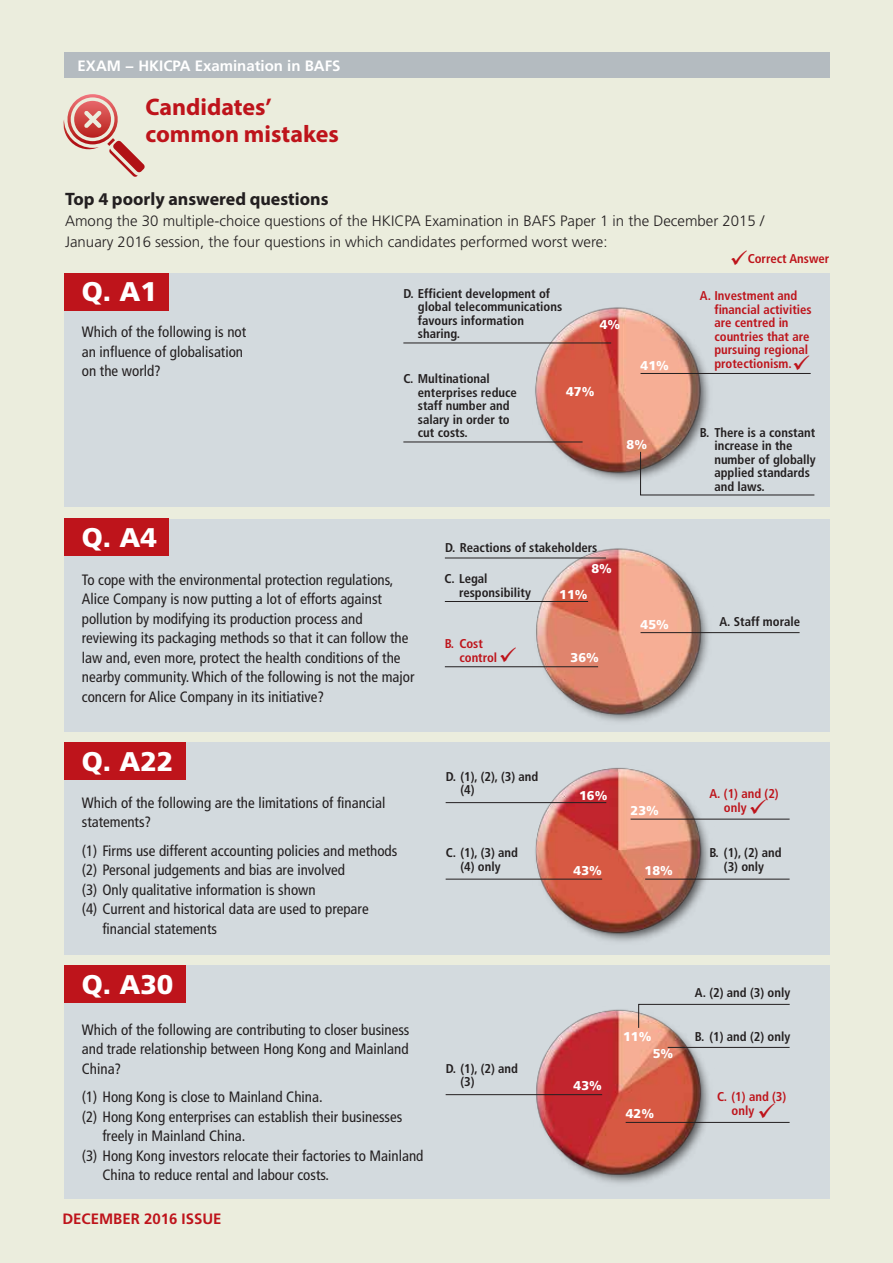
<style>
.page{position:relative;width:893px;height:1263px;background:#ebeddd}
.page>*{position:absolute;margin:0;border:0;box-sizing:border-box;transform-origin:0 0}
.t1{font:900 27px "Frutiger";color:#fff}
.t2{font:700 24px/27px "Myriad Pro";color:#be141b}
.t3{font:700 18px "Myriad Pro";color:#231f20}
.t4{font:condensed 15px/19.5px "Frutiger";color:#231f20}
.t5{font:300 15px/21px "Frutiger";color:#231f20}
.t6{font:700 15px "Frutiger";color:#fff}
.t7{font:700 15px "Frutiger";color:#be141b}
.t8{font:700 condensed 12.75px/13.5px "Frutiger";color:#231f20}
.t9{font:700 condensed 12.75px/13.5px "Frutiger";color:#be141b}
.t10{font:900 12.75px "Frutiger";color:#fff}
</style>
<div class="page">
<div style="left:64px;top:273px;width:766px;height:234px;background:#d3dade"></div>
<div style="left:64px;top:273px;width:105px;height:37px;background:#be141b"></div>
<div style="left:64px;top:519px;width:766px;height:212px;background:#d3dade"></div>
<div style="left:64px;top:742px;width:766px;height:213px;background:#d3dade"></div>
<div style="left:64px;top:519px;width:105px;height:37px;background:#be141b"></div>
<div style="left:64px;top:742px;width:122px;height:38px;background:#be141b"></div>
<div style="left:64px;top:965px;width:766px;height:234px;background:#d3dade"></div>
<div style="left:64px;top:965px;width:122px;height:38px;background:#be141b"></div>
<div style="left:64px;top:52px;width:765px;height:26px;background:#b4bbc0"></div>
<svg style="left:63px;top:94px;width:82px;height:83px"></svg>
<img style="left:522px;top:307px;width:187px;height:174px">
<hr style="left:641px;top:373px;width:170px;height:1px;background:#231f20">
<hr style="left:403px;top:442px;width:180px;height:1px;background:#231f20">
<svg style="left:640px;top:451px;width:175px;height:45px"></svg>
<hr style="left:403px;top:343px;width:208px;height:1px;background:#231f20">
<img style="left:523px;top:767px;width:188px;height:175px">
<hr style="left:631px;top:819px;width:159px;height:1px;background:#231f20">
<hr style="left:645px;top:879px;width:145px;height:1px;background:#231f20">
<hr style="left:446px;top:879px;width:156px;height:1px;background:#231f20">
<hr style="left:446px;top:802px;width:160px;height:1px;background:#231f20">
<img style="left:522px;top:548px;width:195px;height:174px">
<hr style="left:641px;top:632px;width:159px;height:1px;background:#231f20">
<hr style="left:445px;top:666px;width:153px;height:1px;background:#231f20">
<hr style="left:445px;top:601px;width:143px;height:1px;background:#231f20">
<hr style="left:445px;top:558px;width:161px;height:1px;background:#231f20">
<img style="left:520px;top:1003px;width:194px;height:181px">
<hr style="left:668px;top:1047px;width:122px;height:1px;background:#231f20">
<hr style="left:626px;top:1122px;width:164px;height:1px;background:#231f20">
<hr style="left:446px;top:1094px;width:156px;height:1px;background:#231f20">
<svg style="left:638px;top:1004px;width:152px;height:25px"></svg>
<p class="t6" style="left:78px;top:57px;width:264px">EXAM − HKICPA Examination in BAFS</p>
<h2 class="t2" style="left:145px;top:93px;width:195px">Candidates’ common mistakes</h2>
<p class="t3" style="left:65px;top:188px;width:265px">Top 4 poorly answered questions</p>
<p class="t5" style="left:65px;top:211px;width:701px">Among the 30 multiple-choice questions of the HKICPA Examination in BAFS Paper 1 in the December 2015 /<br>January 2016 session, the four questions in which candidates performed worst were:</p>
<p class="t9" style="left:730px;top:252px;width:101px">✓Correct Answer</p>
<h1 class="t1" style="left:82px;top:275px;width:77px">Q. A1</h1>
<p class="t4" style="left:82px;top:322px;width:166px">Which of the following is not an influence of globalisation on the world?</p>
<h1 class="t1" style="left:82px;top:521px;width:77px">Q. A4</h1>
<p class="t8" style="left:418px;top:287px;width:146px;text-indent:-15px">D. Efficient development of global telecommunications favours information sharing.</p>
<p class="t10" style="left:600px;top:317px;width:22px">4%</p>
<p class="t8" style="left:418px;top:372px;width:101px;text-indent:-15px">C. Multinational enterprises reduce staff number and salary in order to cut costs.</p>
<p class="t10" style="left:566px;top:384px;width:30px">47%</p>
<p class="t10" style="left:641px;top:357px;width:30px">41%</p>
<p class="t10" style="left:627px;top:437px;width:22px">8%</p>
<p class="t8" style="left:445px;top:541px;width:154px">D. Reactions of stakeholders</p>
<p class="t4" style="left:82px;top:570px;width:334px">To cope with the environmental protection regulations, Alice Company is now putting a lot of efforts against pollution by modifying its production process and reviewing its packaging methods so that it can follow the law and, even more, protect the health conditions of the nearby community. Which of the following is not the major concern for Alice Company in its initiative?</p>
<h1 class="t1" style="left:82px;top:745px;width:93px">Q. A22</h1>
<p class="t4" style="left:82px;top:793px;width:305px">Which of the following are the limitations of financial statements?</p>
<p class="t4" style="left:82px;top:841px;width:317px">(1) Firms use different accounting policies and methods</p>
<p class="t4" style="left:82px;top:860px;width:265px">(2) Personal judgements and bias are involved</p>
<p class="t4" style="left:82px;top:880px;width:235px">(3) Only qualitative information is shown</p>
<p class="t4" style="left:82px;top:899px;width:288px">(4) Current and historical data are used to prepare</p>
<p class="t4" style="left:102px;top:919px;width:116px">financial statements</p>
<h1 class="t1" style="left:82px;top:968px;width:93px">Q. A30</h1>
<p class="t4" style="left:82px;top:1020px;width:329px;text-align:justify">Which of the following are contributing to closer business and trade relationship between Hong Kong and Mainland China?</p>
<p class="t4" style="left:82px;top:1087px;width:242px">(1) Hong Kong is close to Mainland China.</p>
<p class="t4" style="left:82px;top:1107px;width:322px">(2) Hong Kong enterprises can establish their businesses</p>
<p class="t4" style="left:102px;top:1126px;width:145px">freely in Mainland China.</p>
<p class="t4" style="left:82px;top:1146px;width:343px">(3) Hong Kong investors relocate their factories to Mainland</p>
<p class="t4" style="left:102px;top:1165px;width:228px">China to reduce rental and labour costs.</p>
<p class="t7" style="left:62px;top:1209px;width:161px">DECEMBER 2016 ISSUE</p>
<p class="t8" style="left:459px;top:572px;width:73px;text-indent:-15px">C. Legal responsibility</p>
<p class="t9" style="left:459px;top:637px;width:39px;text-indent:-15px">B. Cost control</p>
<p class="t10" style="left:591px;top:561px;width:22px">8%</p>
<p class="t10" style="left:559px;top:586px;width:30px">11%</p>
<p class="t10" style="left:571px;top:650px;width:30px">36%</p>
<p class="t10" style="left:641px;top:616px;width:30px">45%</p>
<p class="t8" style="left:460px;top:770px;width:80px;text-indent:-15px">D. (1), (2), (3) and (4)</p>
<p class="t8" style="left:446px;top:846px;width:74px;text-align:center">C. (1), (3) and (4) only</p>
<p class="t10" style="left:579px;top:787px;width:30px">16%</p>
<p class="t10" style="left:631px;top:803px;width:30px">23%</p>
<p class="t10" style="left:574px;top:862px;width:30px">43%</p>
<p class="t10" style="left:645px;top:862px;width:30px">18%</p>
<p class="t8" style="left:460px;top:1062px;width:59px;text-indent:-15px">D. (1), (2) and (3)</p>
<p class="t10" style="left:574px;top:1078px;width:30px">43%</p>
<p class="t10" style="left:623px;top:1029px;width:30px">11%</p>
<p class="t10" style="left:653px;top:1046px;width:22px">5%</p>
<p class="t10" style="left:626px;top:1106px;width:30px">42%</p>
<p class="t9" style="left:714px;top:289px;width:99px;text-indent:-15px">A. Investment and financial activities are centred in countries that are pursuing regional protectionism.</p>
<p class="t8" style="left:714px;top:425px;width:103px;text-indent:-15px">B. There is a constant increase in the number of globally applied standards and laws.</p>
<p class="t8" style="left:719px;top:615px;width:82px">A. Staff morale</p>
<p class="t9" style="left:724px;top:787px;width:56px;text-indent:-15px">A. (1) and (2) only</p>
<p class="t8" style="left:709px;top:846px;width:74px;text-align:center">B. (1), (2) and (3) only</p>
<p class="t8" style="left:695px;top:986px;width:97px">A. (2) and (3) only</p>
<p class="t8" style="left:695px;top:1029px;width:97px">B. (1) and (2) only</p>
<p class="t9" style="left:731px;top:1090px;width:56px;text-indent:-15px">C. (1) and (3) only</p>
</div>
